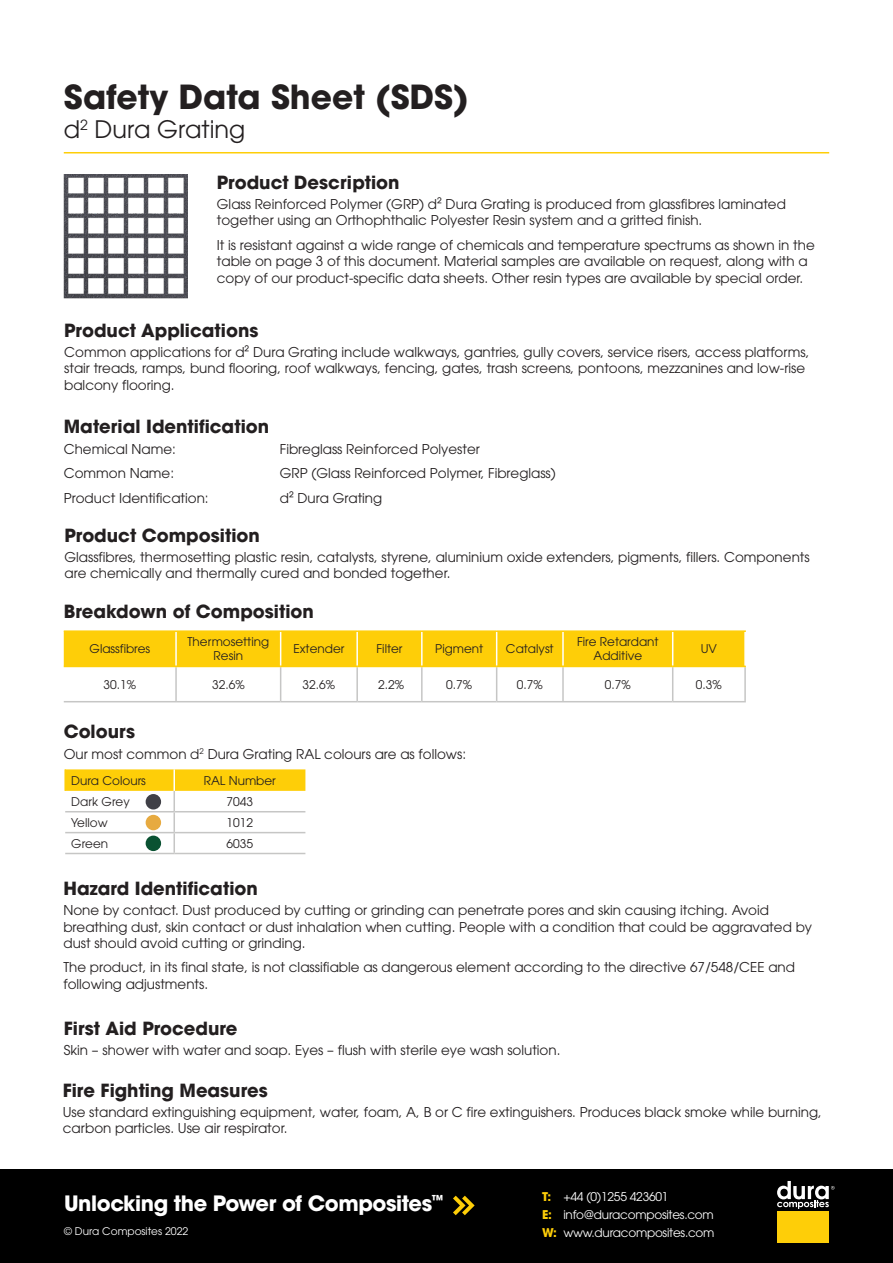
<style>
.page{position:relative;width:893px;height:1263px;background:#fff}
.page>*{position:absolute;margin:0;border:0;box-sizing:border-box;transform-origin:0 0}
.datasheet_Heading_1{font:700 33px "ITC Avant Garde Pro";color:#231f20}
.Datasheet_Heading{font:24px "ITC Avant Garde Pro";color:#231f20}
.t1{font:700 21px "ITC Avant Garde Pro";letter-spacing:-.02em;color:#fff}
.Text_Heading{font:700 18px "ITC Avant Garde Pro";color:#231f20}
.Text{font:13.5px/16.2px "ITC Avant Garde Pro";color:#231f20}
.Table_Heading{font:12px/14.4px "ITC Avant Garde Pro";color:#231f20;text-align:center}
.t2{font:12px/18px "ITC Avant Garde Pro";letter-spacing:-.02em;color:#fff}
.Table_data{font:12px "ITC Avant Garde Pro";color:#231f20}
.t3{font:10.5px "ITC Avant Garde Pro";color:#fff}
.s1{font-weight:700;color:#fece08}
</style>
<div class="page">
<div style="left:0;top:1169px;width:893px;height:94px;background:#000"></div>
<svg style="left:453px;top:1196px;width:22px;height:19px"></svg>
<div style="left:777px;top:1211px;width:52px;height:32px;background:#fece08"></div>
<svg style="left:777px;top:1181px;width:58px;height:28px"></svg>
<hr style="left:64px;top:152px;width:765px;height:1px;background:#fece08">
<img style="left:64px;top:174px;width:124px;height:125px">
<div style="left:64px;top:632px;width:680px;height:34px;background:#fece08"></div>
<hr style="left:175px;top:632px;width:2px;height:34px;background:#fff">
<hr style="left:280px;top:632px;width:1px;height:34px;background:#fff">
<hr style="left:356px;top:632px;width:2px;height:34px;background:#fff">
<hr style="left:421px;top:632px;width:2px;height:34px;background:#fff">
<hr style="left:496px;top:632px;width:1px;height:34px;background:#fff">
<hr style="left:64px;top:701px;width:112px;height:1px;background:#c6c6c5">
<hr style="left:176px;top:701px;width:105px;height:1px;background:#c6c6c5">
<hr style="left:281px;top:701px;width:76px;height:1px;background:#c6c6c5">
<hr style="left:357px;top:701px;width:65px;height:1px;background:#c6c6c5">
<hr style="left:422px;top:701px;width:75px;height:1px;background:#c6c6c5">
<hr style="left:497px;top:701px;width:66px;height:1px;background:#c6c6c5">
<hr style="left:563px;top:701px;width:110px;height:1px;background:#c6c6c5">
<hr style="left:673px;top:701px;width:73px;height:1px;background:#c6c6c5">
<hr style="left:175px;top:667px;width:2px;height:34px;background:#c6c6c5">
<hr style="left:280px;top:667px;width:1px;height:34px;background:#c6c6c5">
<hr style="left:356px;top:667px;width:2px;height:34px;background:#c6c6c5">
<hr style="left:421px;top:667px;width:2px;height:34px;background:#c6c6c5">
<hr style="left:496px;top:667px;width:1px;height:34px;background:#c6c6c5">
<hr style="left:562px;top:667px;width:2px;height:34px;background:#c6c6c5">
<hr style="left:672px;top:667px;width:1px;height:34px;background:#c6c6c5">
<hr style="left:744px;top:667px;width:2px;height:34px;background:#c6c6c5">
<hr style="left:562px;top:632px;width:2px;height:34px;background:#fff">
<hr style="left:672px;top:632px;width:1px;height:34px;background:#fff">
<hr style="left:64px;top:630px;width:112px;height:2px;background:#fece08">
<hr style="left:176px;top:630px;width:105px;height:2px;background:#fece08">
<hr style="left:281px;top:630px;width:76px;height:2px;background:#fece08">
<hr style="left:357px;top:630px;width:65px;height:2px;background:#fece08">
<hr style="left:422px;top:630px;width:75px;height:2px;background:#fece08">
<hr style="left:497px;top:630px;width:66px;height:2px;background:#fece08">
<hr style="left:563px;top:630px;width:110px;height:2px;background:#fece08">
<hr style="left:673px;top:630px;width:73px;height:2px;background:#fece08">
<hr style="left:64px;top:666px;width:112px;height:1px;background:#fece08">
<hr style="left:176px;top:666px;width:105px;height:1px;background:#fece08">
<hr style="left:281px;top:666px;width:76px;height:1px;background:#fece08">
<hr style="left:357px;top:666px;width:65px;height:1px;background:#fece08">
<hr style="left:422px;top:666px;width:75px;height:1px;background:#fece08">
<hr style="left:497px;top:666px;width:66px;height:1px;background:#fece08">
<hr style="left:563px;top:666px;width:110px;height:1px;background:#fece08">
<hr style="left:673px;top:666px;width:73px;height:1px;background:#fece08">
<svg style="left:66px;top:769px;width:239px;height:22px;background:#fecf0e"></svg>
<hr style="left:174px;top:853px;width:131px;height:1px;background:#c6c6c5">
<hr style="left:173px;top:791px;width:2px;height:20px;background:#c6c6c5">
<hr style="left:173px;top:812px;width:2px;height:20px;background:#c6c6c5">
<hr style="left:173px;top:833px;width:2px;height:20px;background:#c6c6c5">
<hr style="left:173px;top:769px;width:2px;height:22px;background:#fff">
<hr style="left:65px;top:811px;width:109px;height:1px;background:#c6c6c5">
<hr style="left:65px;top:832px;width:109px;height:1px;background:#c6c6c5">
<hr style="left:65px;top:853px;width:109px;height:1px;background:#c6c6c5">
<hr style="left:64px;top:769px;width:2px;height:22px;background:#fece08">
<hr style="left:174px;top:811px;width:131px;height:1px;background:#c6c6c5">
<hr style="left:174px;top:832px;width:131px;height:1px;background:#c6c6c5">
<div style="left:146px;top:794px;width:15px;height:15px;background:#404047;border-radius:50%"></div>
<div style="left:146px;top:815px;width:15px;height:15px;background:#e7aa40;border-radius:50%"></div>
<div style="left:146px;top:836px;width:15px;height:15px;background:#0a5232;border-radius:50%"></div>
<p class="datasheet_Heading_1" style="left:64px;top:75px;width:406px">Safety Data Sheet (SDS)</p>
<p class="Datasheet_Heading" style="left:64px;top:115px;width:183px">d<sup>2</sup> Dura Grating</p>
<p class="Text_Heading" style="left:217px;top:170px;width:184px">Product Description</p>
<p class="Text" style="left:217px;top:196px;width:571px">Glass Reinforced Polymer (GRP) d² Dura Grating is produced from glassfibres laminated together using an Orthophthalic Polyester Resin system and a gritted finish.</p>
<p class="Text" style="left:217px;top:237px;width:599px">It is resistant against a wide range of chemicals and temperature spectrums as shown in the table on page 3 of this document. Material samples are available on request, along with a copy of our product-specific data sheets. Other resin types are available by special order.</p>
<p class="Text_Heading" style="left:64px;top:318px;width:196px">Product Applications</p>
<p class="Text" style="left:64px;top:344px;width:747px">Common applications for d² Dura Grating include walkways, gantries, gully covers, service risers, access platforms, stair treads, ramps, bund flooring, roof walkways, fencing, gates, trash screens, pontoons, mezzanines and low-rise balcony flooring.</p>
<p class="Text_Heading" style="left:64px;top:414px;width:207px">Material Identification</p>
<p class="Text" style="left:64px;top:440px;width:114px">Chemical Name:</p>
<p class="Text" style="left:280px;top:440px;width:202px">Fibreglass Reinforced Polyester</p>
<p class="Text" style="left:64px;top:465px;width:112px">Common Name:</p>
<p class="Text" style="left:280px;top:465px;width:278px">GRP (Glass Reinforced Polymer, Fibreglass)</p>
<p class="Text" style="left:64px;top:490px;width:146px">Product Identification:</p>
<p class="Text" style="left:280px;top:490px;width:104px">d² Dura Grating</p>
<p class="Text_Heading" style="left:64px;top:523px;width:197px">Product Composition</p>
<p class="Text" style="left:64px;top:549px;width:747px">Glassfibres, thermosetting plastic resin, catalysts, styrene, aluminium oxide extenders, pigments, fillers. Components are chemically and thermally cured and bonded together.</p>
<p class="Text_Heading" style="left:64px;top:599px;width:252px">Breakdown of Composition</p>
<p class="Table_Heading" style="left:90px;top:641px;width:62px">Glassfibres</p>
<p class="Table_Heading" style="left:187px;top:634px;width:83px">Thermosetting<br>Resin</p>
<p class="Table_Heading" style="left:293px;top:641px;width:53px">Extender</p>
<p class="Table_Heading" style="left:376px;top:641px;width:28px">Filter</p>
<p class="Table_Heading" style="left:435px;top:641px;width:50px">Pigment</p>
<p class="Table_Heading" style="left:506px;top:641px;width:49px">Catalyst</p>
<p class="Table_Heading" style="left:577px;top:634px;width:83px">Fire Retardant<br>Additive</p>
<p class="Table_Heading" style="left:701px;top:641px;width:18px">UV</p>
<p class="Table_data" style="left:104px;top:677px;width:34px">30.1%</p>
<p class="Table_data" style="left:212px;top:677px;width:34px">32.6%</p>
<p class="Table_data" style="left:303px;top:677px;width:34px">32.6%</p>
<p class="Table_data" style="left:378px;top:677px;width:27px">2.2%</p>
<p class="Table_data" style="left:446px;top:677px;width:27px">0.7%</p>
<p class="Table_data" style="left:517px;top:677px;width:27px">0.7%</p>
<p class="Table_data" style="left:605px;top:677px;width:27px">0.7%</p>
<p class="Table_data" style="left:696px;top:677px;width:27px">0.3%</p>
<p class="Text_Heading" style="left:64px;top:720px;width:73px">Colours</p>
<p class="Text" style="left:64px;top:746px;width:404px">Our most common d<sup>2</sup> Dura Grating RAL colours are as follows:</p>
<p class="Table_Heading" style="left:71px;top:773px;width:76px">Dura Colours</p>
<p class="Table_data" style="left:204px;top:773px;width:74px">RAL Number</p>
<p class="Table_Heading" style="left:71px;top:794px;width:60px">Dark Grey</p>
<p class="Table_data" style="left:227px;top:794px;width:28px">7043</p>
<p class="Table_Heading" style="left:71px;top:815px;width:38px">Yellow</p>
<p class="Table_data" style="left:227px;top:815px;width:28px">1012</p>
<p class="Table_Heading" style="left:71px;top:836px;width:38px">Green</p>
<p class="Table_data" style="left:227px;top:836px;width:28px">6035</p>
<p class="Text_Heading" style="left:63px;top:876px;width:196px">Hazard Identification</p>
<p class="Text" style="left:63px;top:902px;width:750px">None by contact. Dust produced by cutting or grinding can penetrate pores and skin causing itching. Avoid breathing dust, skin contact or dust inhalation when cutting. People with a condition that could be aggravated by dust should avoid cutting or grinding.</p>
<p class="Text" style="left:63px;top:959px;width:733px">The product, in its final state, is not classifiable as dangerous element according to the directive 67/548/CEE and following adjustments.</p>
<p class="Text_Heading" style="left:64px;top:1016px;width:175px">First Aid Procedure</p>
<p class="Text" style="left:64px;top:1042px;width:498px">Skin – shower with water and soap. Eyes – flush with sterile eye wash solution.</p>
<p class="Text_Heading" style="left:63px;top:1078px;width:206px">Fire Fighting Measures</p>
<p class="Text" style="left:63px;top:1104px;width:761px">Use standard extinguishing equipment, water, foam, A, B or C fire extinguishers. Produces black smoke while burning, carbon particles. Use air respirator.</p>
<h3 class="t1" style="left:64px;top:1189px;width:381px">Unlocking the Power of Composites<sup>™</sup></h3>
<p class="t3" style="left:64px;top:1224px;width:126px">© Dura Composites 2022</p>
<p class="t2" style="left:542px;top:1187px;width:174px"><span class="s1">T:</span> +44 (0)1255 423601<br><span class="s1">E:</span> info@duracomposites.com<br><span class="s1">W:</span> www.duracomposites.com</p>
</div>
